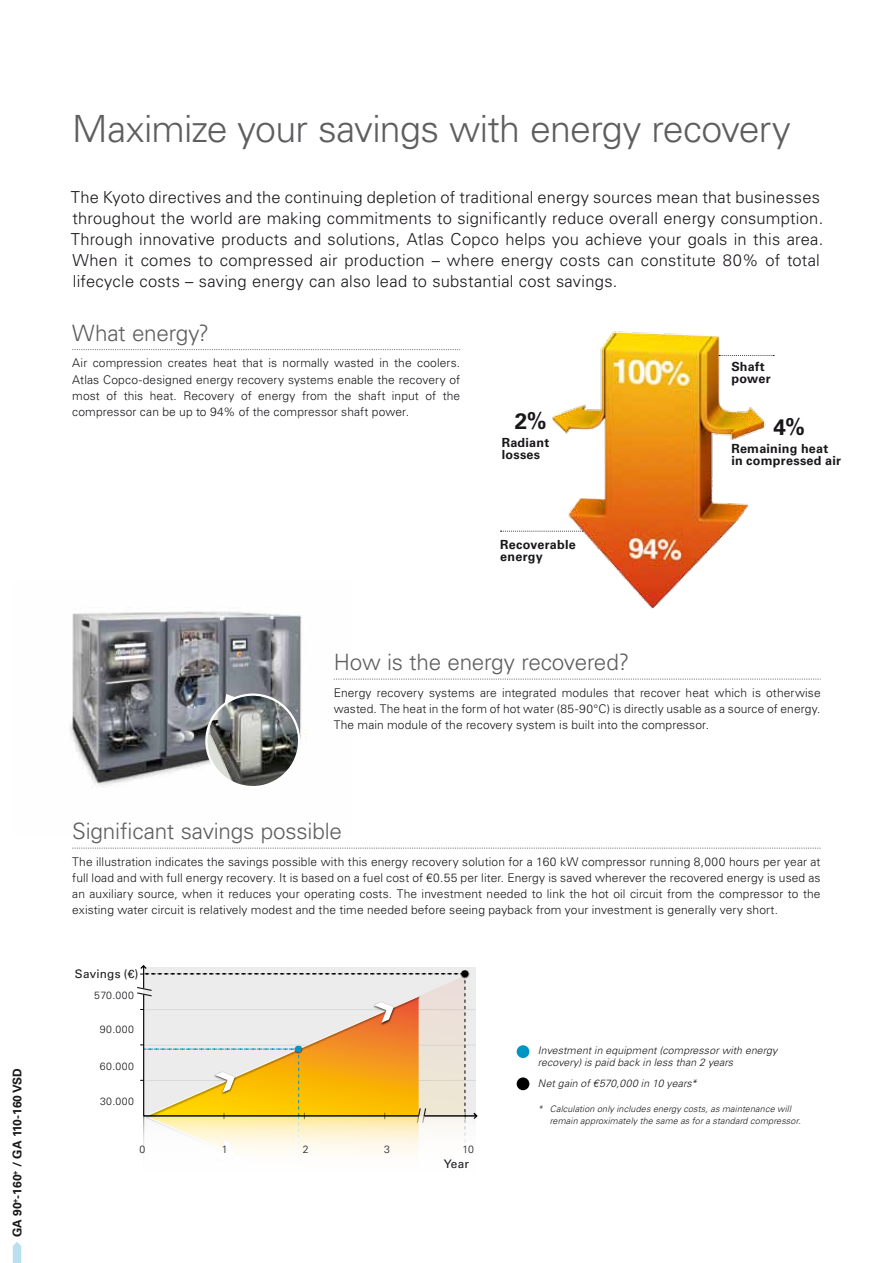
<style>
.page{position:relative;width:893px;height:1263px;background:#fff}
.page>*{position:absolute;margin:0;border:0;box-sizing:border-box;transform-origin:0 0}
.t1{font:300 37.5px "Univers LT Std";letter-spacing:-.02em;color:#5f5d60}
.t2{font:300 22.5px "Univers LT Std";letter-spacing:-.01em;color:#5f5d60}
.t3{font:700 22.35px "Univers LT Std";color:#1a171b}
.t4{font:300 16.5px/21px "Univers LT Std";letter-spacing:.015em;color:#1a171b}
.t5{font:700 12.6px/12px "Univers LT Std";letter-spacing:.02em;color:#1a171b}
.t6{font:300 12px/16.2px "Univers LT Std";letter-spacing:.01em;color:#1a171b;text-align:justify}
.t7{font:700 12px "Univers LT Std";color:#1a171b}
.t8{font:11.85px "Univers LT Std";letter-spacing:.02em;color:#1a171b}
.t9{font:italic 300 10.5px/12px "Univers LT Std";letter-spacing:.01em;color:#1a171b}
.t10{font:300 10.5px "Univers LT Std";letter-spacing:.055em;color:#1a171b}
.t11{font:italic 300 9px/12px "Univers LT Std";letter-spacing:.015em;color:#1a171b}
</style>
<div class="page">
<svg style="left:13px;top:1242px;width:8px;height:21px"></svg>
<img style="left:70px;top:611px;width:264px;height:177px">
<svg style="left:137px;top:965px;width:341px;height:151px;background:#ead2a1"></svg>
<svg style="left:143px;top:1116px;width:335px;height:36px"></svg>
<div style="left:517px;top:1045px;width:12px;height:13px;background:#0096c3;border-radius:50%"></div>
<div style="left:517px;top:1077px;width:12px;height:13px;background:#000;border-radius:50%"></div>
<img style="left:511px;top:331px;width:264px;height:278px">
<svg style="left:225px;top:694px;width:11px;height:9px"></svg>
<img style="left:206px;top:695px;width:93px;height:92px;border-radius:46px">
<div style="left:205px;top:693px;width:95px;height:95px;border:2px solid #fff;border-radius:50%"></div>
<svg style="left:334px;top:678px;width:487px;height:2px"></svg>
<svg style="left:72px;top:349px;width:388px;height:1px"></svg>
<svg style="left:72px;top:847px;width:749px;height:2px"></svg>
<svg style="left:500px;top:531px;width:83px;height:1px"></svg>
<svg style="left:719px;top:355px;width:55px;height:1px"></svg>
<p class="t7" style="left:10px;top:1237px;width:171px;rotate:-90deg">GA 90<sup>+</sup>-160<sup>+</sup> / GA 110-160 VSD</p>
<h1 class="t1" style="left:72px;top:106px;width:720px">Maximize your savings with energy recovery</h1>
<p class="t4" style="left:71px;top:187px;width:754px">The Kyoto directives and the continuing depletion of traditional energy sources mean that businesses throughout the world are making commitments to significantly reduce overall energy consumption.<br>Through innovative products and solutions, Atlas Copco helps you achieve your goals in this area.<br>When it comes to compressed air production – where energy costs can constitute 80% of total lifecycle costs – saving energy can also lead to substantial cost savings.</p>
<h2 class="t2" style="left:72px;top:319px;width:138px">What energy?</h2>
<p class="t6" style="left:72px;top:355px;width:389px">Air compression creates heat that is normally wasted in the coolers.<br>Atlas Copco-designed energy recovery systems enable the recovery of most of this heat. Recovery of energy from the shaft input of the compressor can be up to 94% of the compressor shaft power.</p>
<p class="t5" style="left:731px;top:361px;width:41px">Shaft power</p>
<h3 class="t3" style="left:515px;top:408px;width:34px">2%</h3>
<h3 class="t3" style="left:773px;top:414px;width:33px">4%</h3>
<p class="t5" style="left:502px;top:437px;width:49px">Radiant losses</p>
<p class="t5" style="left:731px;top:443px;width:111px">Remaining heat in compressed air</p>
<p class="t5" style="left:500px;top:539px;width:77px">Recoverable energy</p>
<h2 class="t2" style="left:334px;top:649px;width:297px">How is the energy recovered?</h2>
<p class="t6" style="left:334px;top:684px;width:488px">Energy recovery systems are integrated modules that recover heat which is otherwise wasted. The heat in the form of hot water (85-90°C) is directly usable as a source of energy.<br>The main module of the recovery system is built into the compressor.</p>
<h2 class="t2" style="left:72px;top:817px;width:271px">Significant savings possible</h2>
<p class="t6" style="left:72px;top:853px;width:750px">The illustration indicates the savings possible with this energy recovery solution for a 160 kW compressor running 8,000 hours per year at full load and with full energy recovery. It is based on a fuel cost of €0.55 per liter. Energy is saved wherever the recovered energy is used as an auxiliary source, when it reduces your operating costs. The investment needed to link the hot oil circuit from the compressor to the existing water circuit is relatively modest and the time needed before seeing payback from your investment is generally very short.</p>
<p class="t8" style="left:75px;top:967px;width:65px">Savings (€)</p>
<p class="t10" style="left:94px;top:989px;width:41px">570.000</p>
<p class="t10" style="left:100px;top:1023px;width:36px">90.000</p>
<p class="t10" style="left:100px;top:1059px;width:36px">60.000</p>
<p class="t10" style="left:100px;top:1095px;width:36px">30.000</p>
<p class="t10" style="left:139px;top:1143px;width:7px">0</p>
<p class="t10" style="left:222px;top:1143px;width:7px">1</p>
<p class="t10" style="left:303px;top:1143px;width:7px">2</p>
<p class="t10" style="left:384px;top:1143px;width:7px">3</p>
<p class="t10" style="left:463px;top:1143px;width:13px">10</p>
<p class="t8" style="left:444px;top:1156px;width:27px">Year</p>
<p class="t9" style="left:538px;top:1045px;width:241px">Investment in equipment (compressor with energy recovery) is paid back in less than 2 years</p>
<p class="t9" style="left:538px;top:1077px;width:161px">Net gain of €570,000 in 10 years*</p>
<p class="t11" style="left:550px;top:1102px;width:253px;text-indent:-12px">* Calculation only includes energy costs, as maintenance will remain approximately the same as for a standard compressor.</p>
</div>
